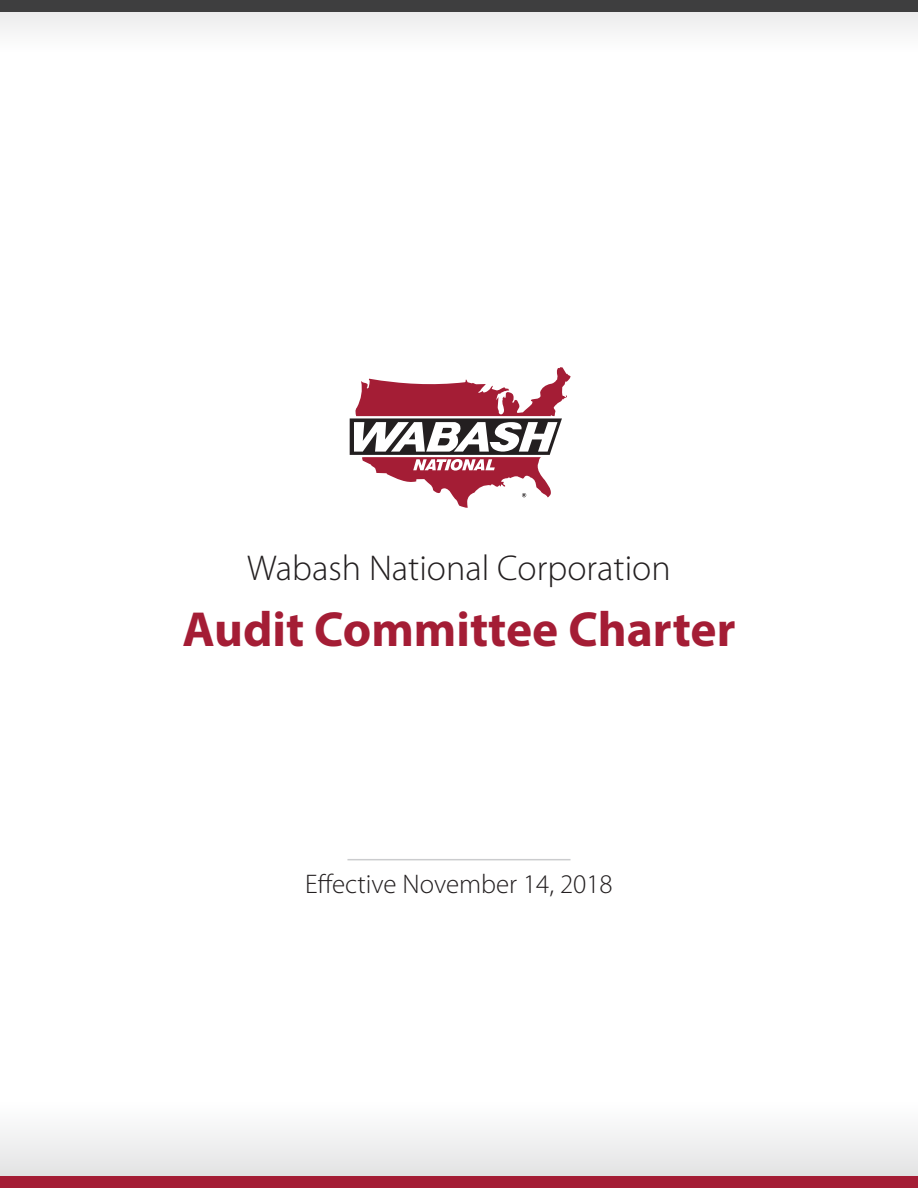
<style>
.page{position:relative;width:918px;height:1188px;background:#fff}
.page>*{position:absolute;margin:0;border:0;box-sizing:border-box;transform-origin:0 0}
.t1{font:700 49.5px "Myriad Pro";color:#a41d35}
.t2{font:300 36px "Myriad Pro";color:#231f20}
.t3{font:300 27px "Myriad Pro";color:#231f20}
</style>
<div class="page">
<div style="left:0;top:1102px;width:918px;height:80px;background:linear-gradient(to right,#f1f1f1,#f1f1f1)"></div>
<div style="left:0;top:1176px;width:918px;height:12px;background:#a41d35"></div>
<div style="left:0;top:0;width:918px;height:52px;background:#f5f5f5"></div>
<div style="left:0;top:0;width:918px;height:12px;background:#3e3e3f"></div>
<svg style="left:349px;top:367px;width:222px;height:141px"></svg>
<hr style="left:347px;top:859px;width:224px;height:1px;background:#cbccce">
<p class="t2" style="left:247px;top:548px;width:425px">Wabash National Corporation</p>
<p class="t1" style="left:182px;top:597px;width:555px">Audit Committee Charter</p>
<p class="t3" style="left:305px;top:869px;width:309px">Effective November 14, 2018</p>
</div>
